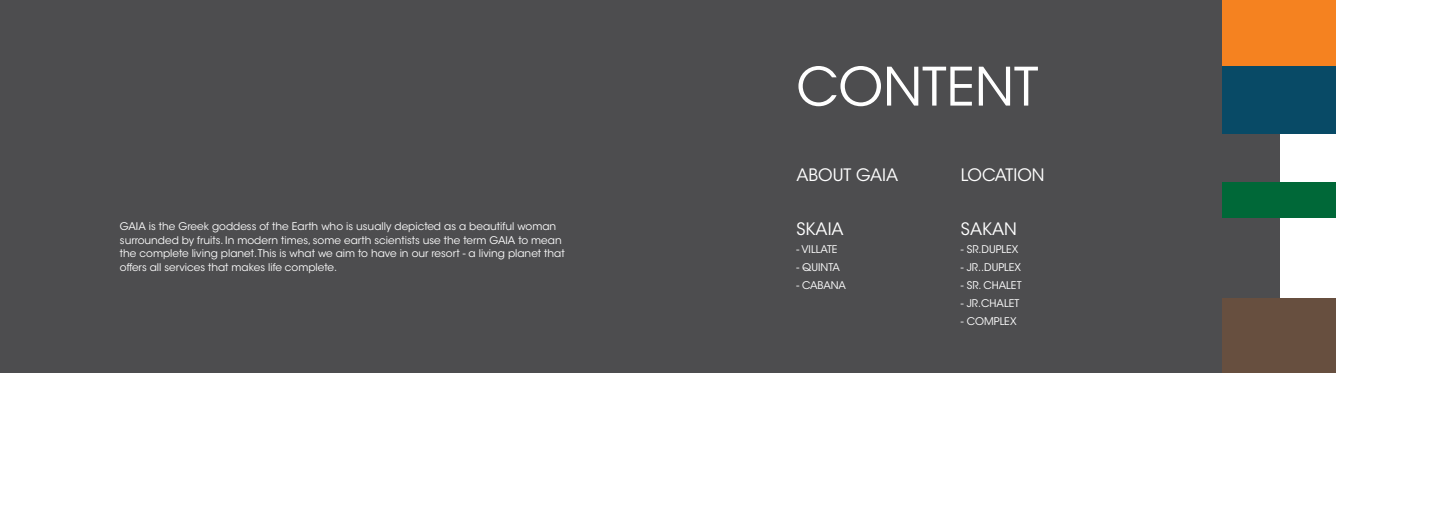
<style>
.page{position:relative;width:1446px;height:511px;background:#fff}
.page>*{position:absolute;margin:0;border:0;box-sizing:border-box;transform-origin:0 0}
.t1{font:52.5px "ITC Avant Garde Std";color:#fff}
.t2{font:17.02px "ITC Avant Garde Std";color:#fff}
.t3{font:10.5px/13.5px "ITC Avant Garde Std";color:#fff}
</style>
<div class="page">
<div style="left:0;top:0;width:1279px;height:372px;background:#4d4d4f"></div>
<div style="left:1222px;top:298px;width:114px;height:74px;background:#674f3f"></div>
<div style="left:1222px;top:182px;width:114px;height:36px;background:#006838"></div>
<div style="left:1222px;top:0;width:114px;height:67px;background:#f58220"></div>
<div style="left:1222px;top:67px;width:114px;height:67px;background:#084a66"></div>
<p class="t3" style="left:120px;top:220px;width:446px">GAIA is the Greek goddess of the Earth who is usually depicted as a beautiful woman surrounded by fruits. In modern times, some earth scientists use the term GAIA to mean the complete living planet. This is what we aim to have in our resort - a living planet that offers all services that makes life complete.</p>
<h1 class="t1" style="left:796px;top:55px;width:243px">CONTENT</h1>
<h2 class="t2" style="left:796px;top:164px;width:103px">ABOUT GAIA</h2>
<h2 class="t2" style="left:961px;top:164px;width:85px">LOCATION</h2>
<h2 class="t2" style="left:796px;top:218px;width:49px">SKAIA</h2>
<p class="t3" style="left:796px;top:242px;width:43px">- VILLATE</p>
<p class="t3" style="left:796px;top:260px;width:45px">- QUINTA</p>
<p class="t3" style="left:796px;top:278px;width:51px">- CABANA</p>
<h2 class="t2" style="left:961px;top:218px;width:58px">SAKAN</h2>
<p class="t3" style="left:961px;top:242px;width:59px">- SR.DUPLEX</p>
<p class="t3" style="left:961px;top:260px;width:62px">- JR..DUPLEX</p>
<p class="t3" style="left:961px;top:278px;width:62px">- SR. CHALET</p>
<p class="t3" style="left:961px;top:296px;width:60px">- JR.CHALET</p>
<p class="t3" style="left:961px;top:314px;width:57px">- COMPLEX</p>
</div>
